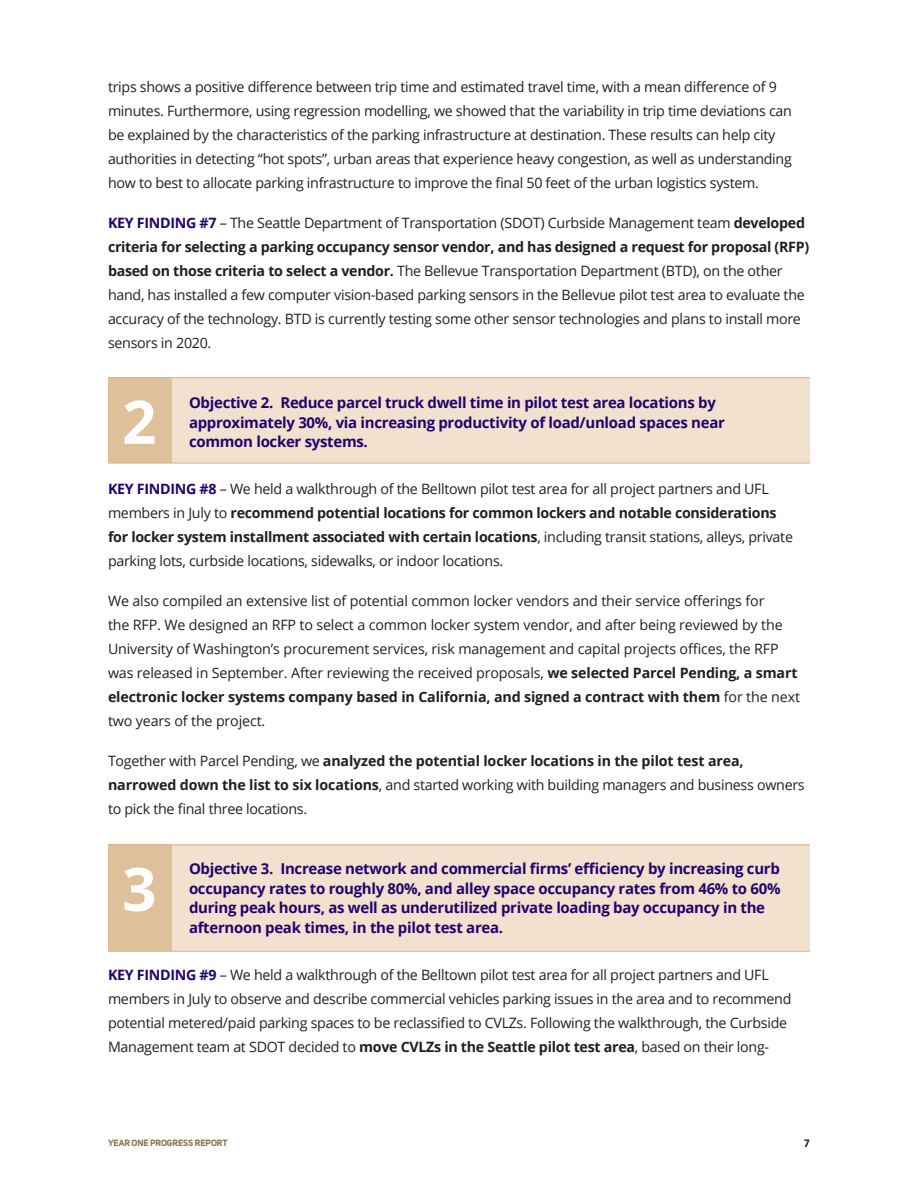
<style>
.page{position:relative;width:918px;height:1188px;background:#fff}
.page>*{position:absolute;margin:0;border:0;box-sizing:border-box;transform-origin:0 0}
.head_2{font:700 60px "Open Sans";color:#fff}
.text{font:700 15px/19.5px "Open Sans";letter-spacing:-.02em;color:#22036f}
.text-2{font:14.25px/24px "Open Sans";letter-spacing:-.02em;color:#231f20}
.t1{font:700 12px "Calibri";color:#231f20}
.t2{font:700 9px "Uni Sans";letter-spacing:-.01em;color:#89744f}
.s1{font-weight:700;color:#22036f}
.s2{font-weight:700}
</style>
<div class="page">
<div style="left:108px;top:845px;width:702px;height:106px;background:#f2e1ce"></div>
<div style="left:108px;top:845px;width:64px;height:106px;background:#dec19a"></div>
<hr style="left:108px;top:951px;width:702px;height:1px;background:#d7b688">
<hr style="left:108px;top:845px;width:702px;height:1px;background:#d7b688">
<div style="left:108px;top:377px;width:702px;height:86px;background:#f2e1ce"></div>
<div style="left:108px;top:377px;width:64px;height:86px;background:#dec19a"></div>
<hr style="left:108px;top:463px;width:702px;height:1px;background:#d7b688">
<hr style="left:108px;top:377px;width:702px;height:1px;background:#d7b688">
<p class="text-2" style="left:108px;top:74px;width:685px">trips shows a positive difference between trip time and estimated travel time, with a mean difference of 9 minutes. Furthermore, using regression modelling, we showed that the variability in trip time deviations can be explained by the characteristics of the parking infrastructure at destination. These results can help city authorities in detecting “hot spots”, urban areas that experience heavy congestion, as well as understanding how to best to allocate parking infrastructure to improve the final 50 feet of the urban logistics system.</p>
<p class="text-2" style="left:108px;top:211px;width:703px"><span class="s1">KEY FINDING #7</span> – The Seattle Department of Transportation (SDOT) Curbside Management team <span class="s2">developed criteria for selecting a parking occupancy sensor vendor, and has designed a request for proposal (RFP) based on those criteria to select a vendor.</span> The Bellevue Transportation Department (BTD), on the other hand, has installed a few computer vision-based parking sensors in the Bellevue pilot test area to evaluate the accuracy of the technology. BTD is currently testing some other sensor technologies and plans to install more sensors in 2020.</p>
<p class="text" style="left:189px;top:393px;width:538px">Objective 2. Reduce parcel truck dwell time in pilot test area locations by approximately 30%, via increasing productivity of load/unload spaces near common locker systems.</p>
<p class="text-2" style="left:108px;top:477px;width:687px"><span class="s1">KEY FINDING #8</span> – We held a walkthrough of the Belltown pilot test area for all project partners and UFL members in July to <span class="s2">recommend potential locations for common lockers and notable considerations for locker system installment associated with certain locations</span>, including transit stations, alleys, private parking lots, curbside locations, sidewalks, or indoor locations.</p>
<p class="text-2" style="left:108px;top:589px;width:694px">We also compiled an extensive list of potential common locker vendors and their service offerings for<br>the RFP. We designed an RFP to select a common locker system vendor, and after being reviewed by the University of Washington’s procurement services, risk management and capital projects offices, the RFP was released in September. After reviewing the received proposals, <span class="s2">we selected Parcel Pending, a smart electronic locker systems company based in California, and signed a contract with them</span> for the next two years of the project.</p>
<p class="text-2" style="left:108px;top:749px;width:698px">Together with Parcel Pending, we <span class="s2">analyzed the potential locker locations in the pilot test area, narrowed down the list to six locations</span>, and started working with building managers and business owners to pick the final three locations.</p>
<p class="head_2" style="left:122px;top:380px;width:36px">2</p>
<p class="text" style="left:189px;top:859px;width:593px">Objective 3. Increase network and commercial firms’ efficiency by increasing curb occupancy rates to roughly 80%, and alley space occupancy rates from 46% to 60% during peak hours, as well as underutilized private loading bay occupancy in the afternoon peak times, in the pilot test area.</p>
<p class="text-2" style="left:108px;top:962px;width:685px"><span class="s1">KEY FINDING #9</span> – We held a walkthrough of the Belltown pilot test area for all project partners and UFL members in July to observe and describe commercial vehicles parking issues in the area and to recommend potential metered/paid parking spaces to be reclassified to CVLZs. Following the walkthrough, the Curbside Management team at SDOT decided to <span class="s2">move CVLZs in the Seattle pilot test area</span>, based on their long-</p>
<p class="head_2" style="left:122px;top:847px;width:36px">3</p>
<p class="t2" style="left:108px;top:1137px;width:121px">YEAR ONE PROGRESS REPORT</p>
<p class="t1" style="left:804px;top:1135px;width:8px">7</p>
</div>
